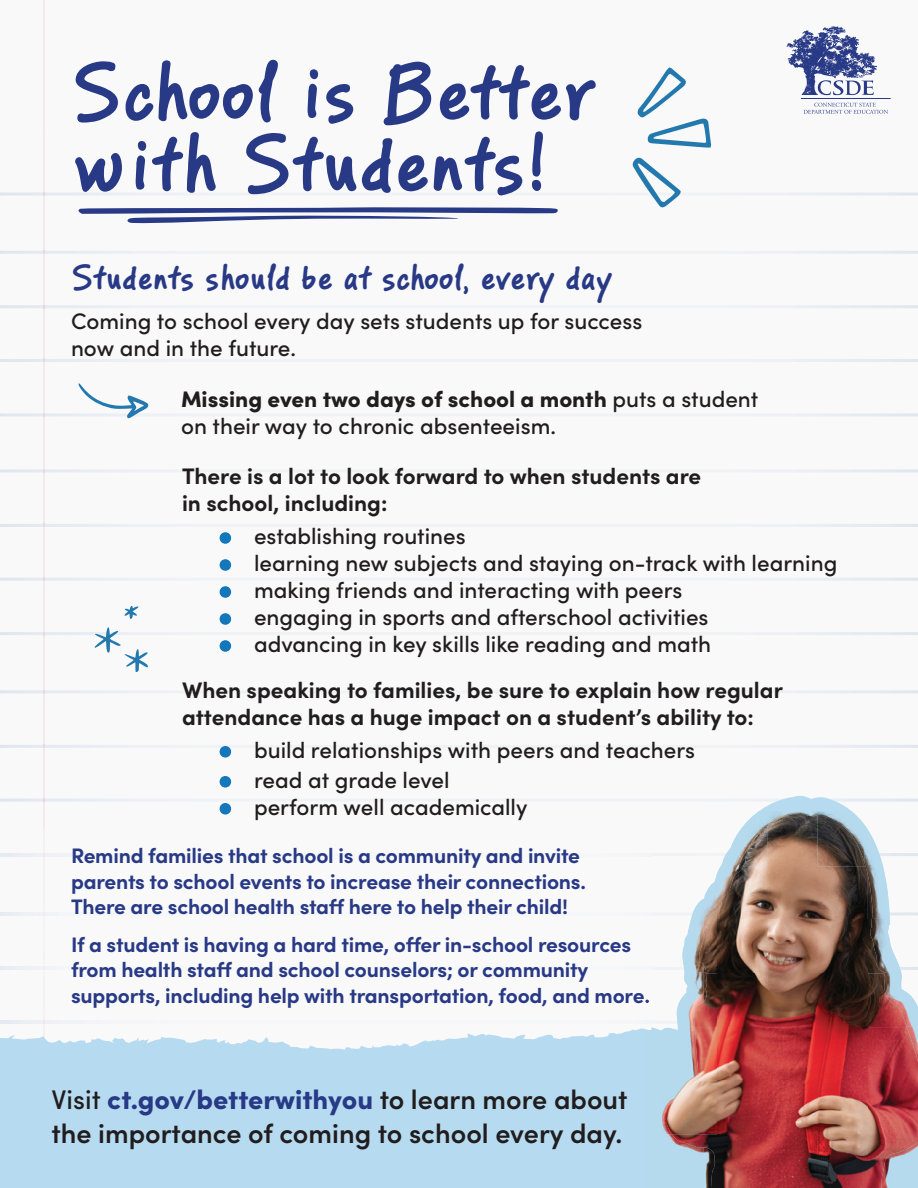
<style>
.page{position:relative;width:918px;height:1188px;background:#fff}
.page>*{position:absolute;margin:0;border:0;box-sizing:border-box;transform-origin:0 0}
.t1{font:700 81.45px/71.7px "PF Reminder";letter-spacing:.01em;color:#283986}
.t2{font:700 35.4px "PF Reminder";letter-spacing:.01em;color:#283986}
.t3{font:600 27px/34.5px "Sofia Pro";color:#211d1e}
.t4{font:500 22.5px/27px "Sofia Pro";color:#211d1e}
.t5{font:700 22.5px/27px "Sofia Pro";color:#211d1e}
.t6{font:700 21px/25.5px "Sofia Pro";letter-spacing:-.01em;color:#283986}
.s1{font-weight:900}
.s2{color:#1476bb}
.s3{font-weight:500}
.s4{font-weight:900;color:#283986}
</style>
<div class="page">
<img style="left:0;top:95px;width:918px;height:704px">
<img style="left:0;top:192px;width:918px;height:4px">
<img style="left:0;top:251px;width:918px;height:3px">
<img style="left:0;top:305px;width:918px;height:3px">
<img style="left:0;top:359px;width:918px;height:3px">
<img style="left:0;top:413px;width:918px;height:3px">
<img style="left:0;top:469px;width:918px;height:3px">
<img style="left:0;top:524px;width:918px;height:3px">
<img style="left:0;top:578px;width:918px;height:3px">
<img style="left:0;top:632px;width:918px;height:3px">
<img style="left:0;top:690px;width:918px;height:3px">
<img style="left:0;top:745px;width:918px;height:3px">
<img style="left:43px;top:0;width:2px;height:1027px">
<svg style="left:78px;top:207px;width:484px;height:17px"></svg>
<svg style="left:218px;top:531px;width:14px;height:14px"></svg>
<svg style="left:218px;top:558px;width:14px;height:14px"></svg>
<svg style="left:218px;top:585px;width:14px;height:14px"></svg>
<svg style="left:218px;top:612px;width:14px;height:14px"></svg>
<svg style="left:218px;top:639px;width:14px;height:14px"></svg>
<svg style="left:218px;top:745px;width:14px;height:14px"></svg>
<svg style="left:218px;top:775px;width:14px;height:14px"></svg>
<svg style="left:219px;top:803px;width:13px;height:12px"></svg>
<svg style="left:77px;top:383px;width:71px;height:36px"></svg>
<svg style="left:632px;top:157px;width:49px;height:51px"></svg>
<svg style="left:636px;top:67px;width:75px;height:81px"></svg>
<svg style="left:0;top:1027px;width:646px;height:161px;fill:#b6dbf0"></svg>
<svg style="left:124px;top:606px;width:15px;height:13px"></svg>
<svg style="left:94px;top:627px;width:54px;height:45px"></svg>
<svg style="left:650px;top:796px;width:268px;height:15px"></svg>
<svg style="left:646px;top:853px;width:8px;height:3px"></svg>
<svg style="left:646px;top:912px;width:8px;height:3px"></svg>
<svg style="left:646px;top:967px;width:8px;height:3px"></svg>
<svg style="left:646px;top:1021px;width:8px;height:3px"></svg>
<div style="left:646px;top:1027px;width:29px;height:54px;background:#b6daed"></div>
<img style="left:767px;top:836px;width:98px;height:30px">
<img style="left:744px;top:836px;width:23px;height:30px">
<img style="left:717px;top:866px;width:151px;height:54px">
<img style="left:707px;top:920px;width:177px;height:54px">
<img style="left:704px;top:974px;width:180px;height:53px">
<img style="left:698px;top:1027px;width:220px;height:54px">
<img style="left:698px;top:1081px;width:220px;height:53px">
<img style="left:704px;top:1134px;width:214px;height:54px">
<img style="left:864px;top:825px;width:19px;height:40px">
<img style="left:811px;top:811px;width:54px;height:52px">
<img style="left:757px;top:811px;width:54px;height:25px">
<img style="left:721px;top:812px;width:36px;height:53px">
<img style="left:865px;top:865px;width:25px;height:54px">
<img style="left:704px;top:865px;width:40px;height:54px">
<img style="left:691px;top:899px;width:13px;height:20px">
<img style="left:870px;top:919px;width:31px;height:54px">
<img style="left:682px;top:919px;width:27px;height:54px">
<img style="left:884px;top:973px;width:34px;height:54px">
<img style="left:704px;top:973px;width:3px;height:29px">
<img style="left:677px;top:973px;width:27px;height:54px">
<img style="left:907px;top:1026px;width:11px;height:36px">
<img style="left:675px;top:1026px;width:24px;height:54px">
<img style="left:650px;top:1080px;width:48px;height:54px">
<img style="left:881px;top:1142px;width:37px;height:46px">
<img style="left:704px;top:1148px;width:11px;height:40px">
<img style="left:653px;top:1134px;width:51px;height:54px">
<svg style="left:804px;top:103px;width:84px;height:11px"></svg>
<svg style="left:786px;top:26px;width:91px;height:69px"></svg>
<p class="t1" style="left:71px;top:61px;width:522px">School is Better with Students!</p>
<p class="t2" style="left:71px;top:255px;width:542px">Students should be at school, every day</p>
<p class="t4" style="left:71px;top:307px;width:573px">Coming to school every day sets students up for success now and in the future.</p>
<p class="t4" style="left:181px;top:384px;width:579px"><span class="s1">Missing even two days of school a month</span> puts a student on their way to chronic absenteeism.</p>
<p class="t5" style="left:182px;top:461px;width:521px">There is a lot to look forward to when students are in school, including:</p>
<p class="t4" style="left:219px;top:521px;width:248px"><span class="s2">●</span> establishing routines</p>
<p class="t4" style="left:219px;top:548px;width:620px"><span class="s2">●</span> learning new subjects and staying on-track with learning</p>
<p class="t4" style="left:219px;top:575px;width:465px"><span class="s2">●</span> making friends and interacting with peers</p>
<p class="t4" style="left:219px;top:602px;width:491px"><span class="s2">●</span> engaging in sports and afterschool activities</p>
<p class="t4" style="left:219px;top:629px;width:494px"><span class="s2">●</span> advancing in key skills like reading and math</p>
<p class="t5" style="left:182px;top:675px;width:602px">When speaking to families, be sure to explain how regular attendance has a huge impact on a student’s ability to:</p>
<p class="t4" style="left:219px;top:735px;width:477px"><span class="s2">●</span> build relationships with peers and teachers</p>
<p class="t4" style="left:219px;top:765px;width:232px"><span class="s2">●</span> read at grade level</p>
<p class="t4" style="left:219px;top:792px;width:310px"><span class="s2">●</span> perform well academically</p>
<p class="t6" style="left:71px;top:842px;width:516px">Remind families that school is a community and invite parents to school events to increase their connections.<br>There are school health sta˜ here to help their child!</p>
<p class="t6" style="left:71px;top:930px;width:580px">If a student is having a hard time, o˜er in-school resources from health sta˜ and school counselors; or community supports, including help with transportation, food, and more.</p>
<p class="t3" style="left:51px;top:1080px;width:578px"><span class="s3">Visit</span> <span class="s4">ct.gov/betterwithyou</span> to learn more about the importance of coming to school every day.</p>
</div>
